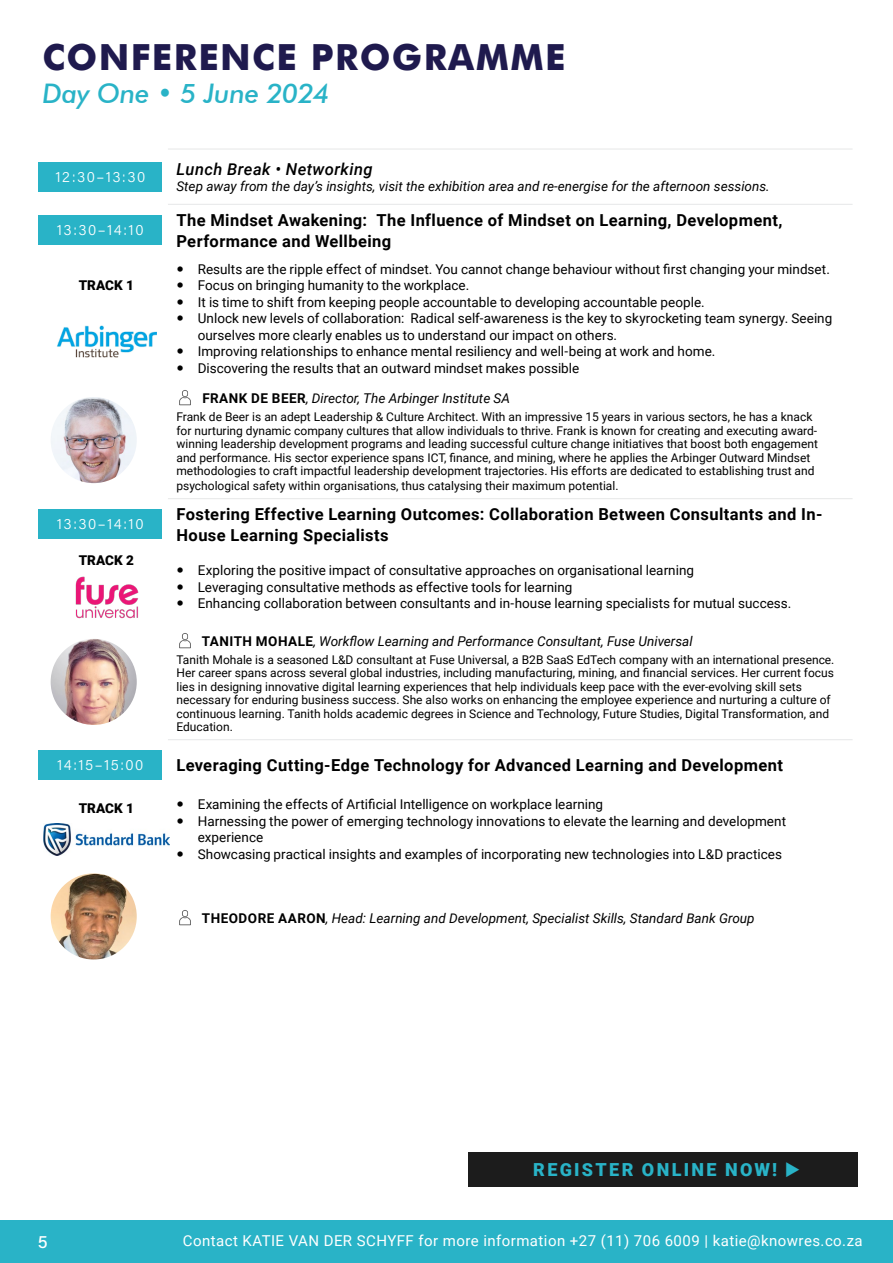
<style>
.page{position:relative;width:893px;height:1263px;background:#fff}
.page>*{position:absolute;margin:0;border:0;box-sizing:border-box;transform-origin:0 0}
.t1{font:700 36px "Futura";letter-spacing:.04em;color:#1f1a4e}
.t2{font:italic 500 27px "Futura BT";letter-spacing:-.01em;color:#29b3c7}
.t3{font:900 18px "Roboto";letter-spacing:.13em;color:#29b3c7}
.t4{font:500 18px "Acumin Pro";color:#fff}
.t5{font:700 16.5px/21px "Roboto";letter-spacing:.025em;color:#000}
.t6{font:italic 500 16.5px "Roboto";letter-spacing:.025em;color:#000}
.t7{font:15px "Roboto";letter-spacing:.03em;color:#fff}
.t8{font:300 15px "Acumin Pro";letter-spacing:.1em;color:#fff}
.t9{font:13.5px/16.5px "Roboto";color:#000}
.t10{font:italic 13.5px "Roboto";color:#000}
.t11{font:900 13.5px "Roboto";color:#000}
.t12{font:12px/13.5px "Roboto";color:#000}
.s1{font-weight:700;font-style:normal}
</style>
<div class="page">
<div style="left:0;top:1220px;width:893px;height:43px;background:#29b3c7"></div>
<hr style="left:168px;top:149px;width:685px;height:1px;background:#e6e7e8">
<hr style="left:168px;top:204px;width:685px;height:1px;background:#e6e7e8">
<hr style="left:168px;top:498px;width:685px;height:1px;background:#e6e7e8">
<hr style="left:168px;top:739px;width:685px;height:1px;background:#e6e7e8">
<div style="left:39px;top:162px;width:123px;height:30px;background:#29b3c7"></div>
<div style="left:39px;top:215px;width:123px;height:30px;background:#29b3c7"></div>
<img style="left:57px;top:325px;width:100px;height:32px">
<img style="left:51px;top:397px;width:86px;height:86px;border-radius:43px">
<img style="left:179px;top:390px;width:12px;height:15px">
<div style="left:39px;top:509px;width:123px;height:30px;background:#29b3c7"></div>
<img style="left:75px;top:576px;width:64px;height:42px">
<img style="left:51px;top:639px;width:86px;height:86px;border-radius:43px">
<img style="left:179px;top:633px;width:12px;height:15px">
<div style="left:39px;top:750px;width:123px;height:30px;background:#29b3c7"></div>
<img style="left:43px;top:824px;width:126px;height:32px">
<img style="left:51px;top:873px;width:86px;height:86px;border-radius:43px">
<img style="left:179px;top:910px;width:12px;height:15px">
<div style="left:468px;top:1152px;width:389px;height:34px;background:#1c1c1c"></div>
<h1 class="t1" style="left:43px;top:31px;width:525px">CONFERENCE PROGRAMME</h1>
<h2 class="t2" style="left:43px;top:77px;width:289px">Day One • 5 June 2024</h2>
<p class="t8" style="left:55px;top:166px;width:91px">12:30–13:30</p>
<h3 class="t6" style="left:176px;top:157px;width:198px">Lunch Break • Networking</h3>
<p class="t10" style="left:176px;top:177px;width:595px">Step away from the day’s insights, visit the exhibition area and re-energise for the afternoon sessions.</p>
<p class="t8" style="left:57px;top:219px;width:88px">13:30–14:10</p>
<h3 class="t5" style="left:176px;top:209px;width:608px">The Mindset Awakening: The Influence of Mindset on Learning, Development,<br>Performance and Wellbeing</h3>
<p class="t11" style="left:79px;top:275px;width:57px">TRACK 1</p>
<p class="t9" style="left:198px;top:260px;width:636px">Results are the ripple effect of mindset. You cannot change behaviour without first changing your mindset.<br>Focus on bringing humanity to the workplace.<br>It is time to shift from keeping people accountable to developing accountable people.<br>Unlock new levels of collaboration: Radical self-awareness is the key to skyrocketing team synergy. Seeing ourselves more clearly enables us to understand our impact on others.<br>Improving relationships to enhance mental resiliency and well-being at work and home.<br>Discovering the results that an outward mindset makes possible</p>
<p class="t10" style="left:202px;top:389px;width:309px"><span class="s1">FRANK DE BEER</span>, Director, The Arbinger Institute SA</p>
<p class="t12" style="left:176px;top:410px;width:643px">Frank de Beer is an adept Leadership &amp; Culture Architect. With an impressive 15 years in various sectors, he has a knack for nurturing dynamic company cultures that allow individuals to thrive. Frank is known for creating and executing award&shy;winning leadership development programs and leading successful culture change initiatives that boost both engagement and performance. His sector experience spans ICT, finance, and mining, where he applies the Arbinger Outward Mindset methodologies to craft impactful leadership development trajectories. His efforts are dedicated to establishing trust and</p>
<p class="t12" style="left:176px;top:479px;width:444px">psychological safety within organisations, thus catalysing their maximum potential.</p>
<p class="t8" style="left:57px;top:513px;width:88px">13:30–14:10</p>
<h3 class="t5" style="left:176px;top:503px;width:648px">Fostering Effective Learning Outcomes: Collaboration Between Consultants and In-<br>House Learning Specialists</h3>
<p class="t11" style="left:79px;top:551px;width:57px">TRACK 2</p>
<p class="t9" style="left:198px;top:561px;width:595px">Exploring the positive impact of consultative approaches on organisational learning<br>Leveraging consultative methods as effective tools for learning<br>Enhancing collaboration between consultants and in-house learning specialists for mutual success.</p>
<p class="t10" style="left:202px;top:632px;width:492px"><span class="s1">TANITH MOHALE</span>, Workflow Learning and Performance Consultant, Fuse Universal</p>
<p class="t12" style="left:176px;top:652px;width:659px">Tanith Mohale is a seasoned L&amp;D consultant at Fuse Universal, a B2B SaaS EdTech company with an international presence.<br>Her career spans across several global industries, including manufacturing, mining, and financial services. Her current focus lies in designing innovative digital learning experiences that help individuals keep pace with the ever-evolving skill sets necessary for enduring business success. She also works on enhancing the employee experience and nurturing a culture of continuous learning. Tanith holds academic degrees in Science and Technology, Future Studies, Digital Transformation, and Education.</p>
<p class="t8" style="left:57px;top:755px;width:88px">14:15–15:00</p>
<h3 class="t5" style="left:176px;top:754px;width:608px">Leveraging Cutting-Edge Technology for Advanced Learning and Development</h3>
<p class="t11" style="left:79px;top:798px;width:57px">TRACK 1</p>
<p class="t9" style="left:198px;top:796px;width:590px">Examining the effects of Artificial Intelligence on workplace learning<br>Harnessing the power of emerging technology innovations to elevate the learning and development experience<br>Showcasing practical insights and examples of incorporating new technologies into L&amp;D practices</p>
<p class="t10" style="left:202px;top:909px;width:554px"><span class="s1">THEODORE AARON</span>, Head: Learning and Development, Specialist Skills, Standard Bank Group</p>
<h3 class="t3" style="left:533px;top:1157px;width:269px">REGISTER ONLINE NOW! ◆</h3>
<h3 class="t4" style="left:38px;top:1229px;width:11px">5</h3>
<p class="t7" style="left:183px;top:1230px;width:681px">Contact KATIE VAN DER SCHYFF for more information +27 (11) 706 6009 | katie@knowres.co.za</p>
</div>
